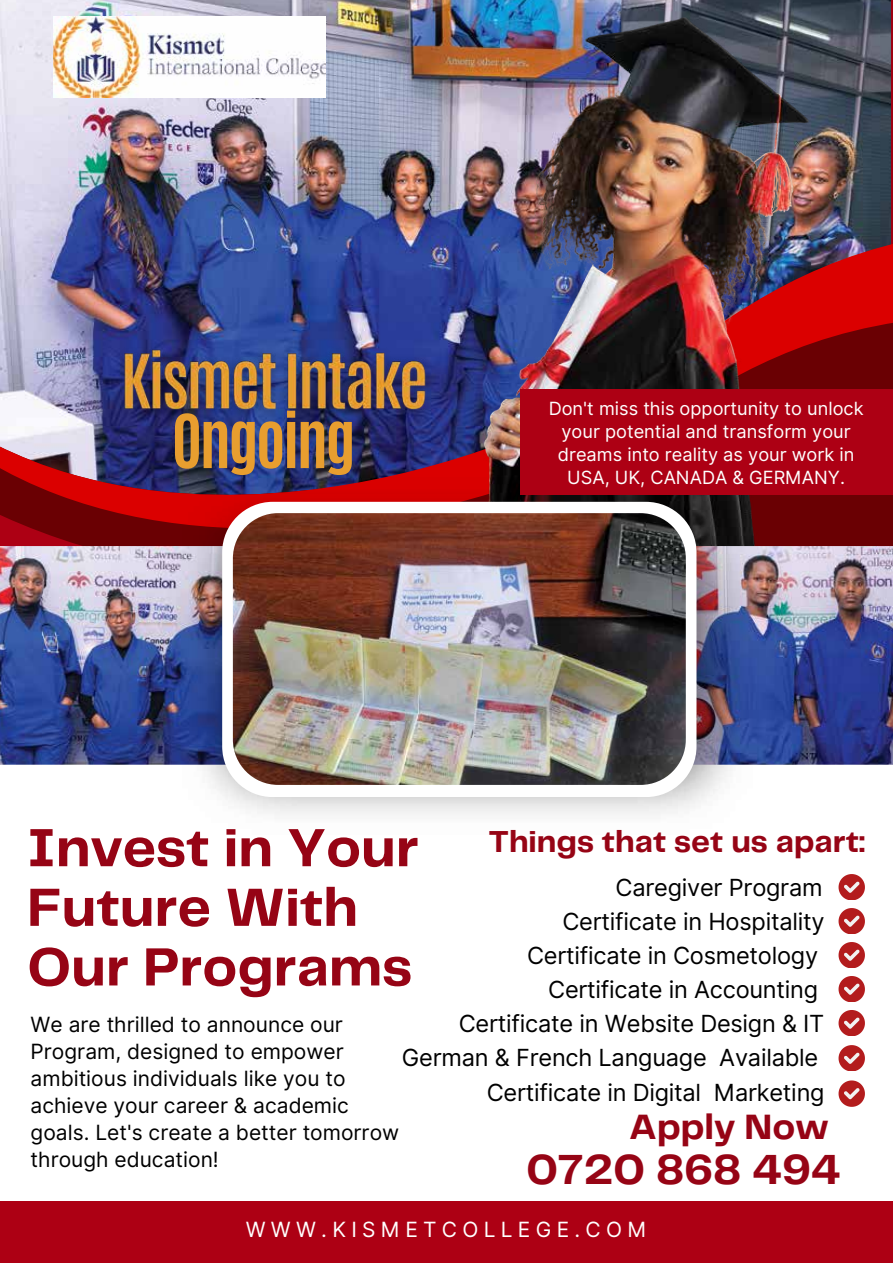
<style>
.page{position:relative;width:893px;height:1263px;background:#fff}
.page>*{position:absolute;margin:0;border:0;box-sizing:border-box;transform-origin:0 0}
.t1{font:700 63px "Antonio";letter-spacing:-.045em;color:#e89e2f}
.t2{font:700 55.8px/59.6px "Telegraf";color:#960415}
.t3{font:700 43.65px "Telegraf";color:#960415}
.t4{font:700 36.6px "Telegraf";color:#960415}
.t5{font:700 31.5px "Telegraf";color:#960415}
.t6{font:23.55px/34.2px "Inter";letter-spacing:-.01em;color:#000;text-align:right}
.t7{font:21px/27px "Inter";color:#000}
.t8{font:21px "Inter";letter-spacing:.25em;color:#fff}
.t9{font:18.15px/23.1px "Inter";color:#fff;text-align:center}
</style>
<div class="page">
<img style="left:0;top:0;width:891px;height:236px">
<img style="left:0;top:236px;width:893px;height:310px">
<svg style="left:0;top:415px;width:378px;height:131px;background:#6c3554"></svg>
<img style="left:477px;top:18px;width:332px;height:528px">
<svg style="left:838px;top:874px;width:26px;height:26px"></svg>
<svg style="left:838px;top:908px;width:26px;height:26px"></svg>
<svg style="left:838px;top:942px;width:26px;height:26px"></svg>
<svg style="left:838px;top:976px;width:26px;height:26px"></svg>
<svg style="left:838px;top:1010px;width:26px;height:26px"></svg>
<img style="left:0;top:546px;width:176px;height:219px">
<img style="left:758px;top:546px;width:135px;height:219px">
<img style="left:176px;top:478px;width:582px;height:337px">
<svg style="left:222px;top:502px;width:474px;height:295px"></svg>
<img style="left:233px;top:513px;width:453px;height:272px">
<div style="left:0;top:1201px;width:893px;height:62px;background:#ad0014"></div>
<img style="left:54px;top:16px;width:272px;height:81px">
<div style="left:520px;top:389px;width:373px;height:106px;background:#ad0014"></div>
<svg style="left:838px;top:1045px;width:26px;height:26px"></svg>
<svg style="left:838px;top:1080px;width:26px;height:26px"></svg>
<img style="left:109px;top:336px;width:332px;height:92px">
<h1 class="t1" style="left:172px;top:393px;width:186px">ONGOING</h1>
<p class="t9" style="left:549px;top:397px;width:316px">Don't miss this opportunity to unlock your potential and transform your dreams into reality as your work in USA, UK, CANADA &amp; GERMANY.</p>
<h2 class="t2" style="left:27px;top:818px;width:393px">Invest in Your<br>Future With<br>Our Programs</h2>
<h3 class="t5" style="left:488px;top:820px;width:378px">Things that set us apart:</h3>
<p class="t6" style="left:615px;top:870px;width:209px">Caregiver Program</p>
<p class="t6" style="left:562px;top:904px;width:264px">Certificate in Hospitality</p>
<p class="t6" style="left:402px;top:938px;width:424px">Certificate in Cosmetology<br>Certificate in Accounting<br>Certificate in Website Design &amp; IT<br>German &amp; French Language Available<br>Certificate in Digital Marketing</p>
<p class="t7" style="left:31px;top:1011px;width:370px">We are thrilled to announce our<br>Program, designed to empower ambitious individuals like you to achieve your career &amp; academic goals. Let's create a better tomorrow through education!</p>
<h3 class="t4" style="left:629px;top:1101px;width:201px">Apply Now</h3>
<h3 class="t3" style="left:526px;top:1140px;width:316px">0720 868 494</h3>
<p class="t8" style="left:246px;top:1214px;width:402px">WWW.KISMETCOLLEGE.COM</p>
</div>
